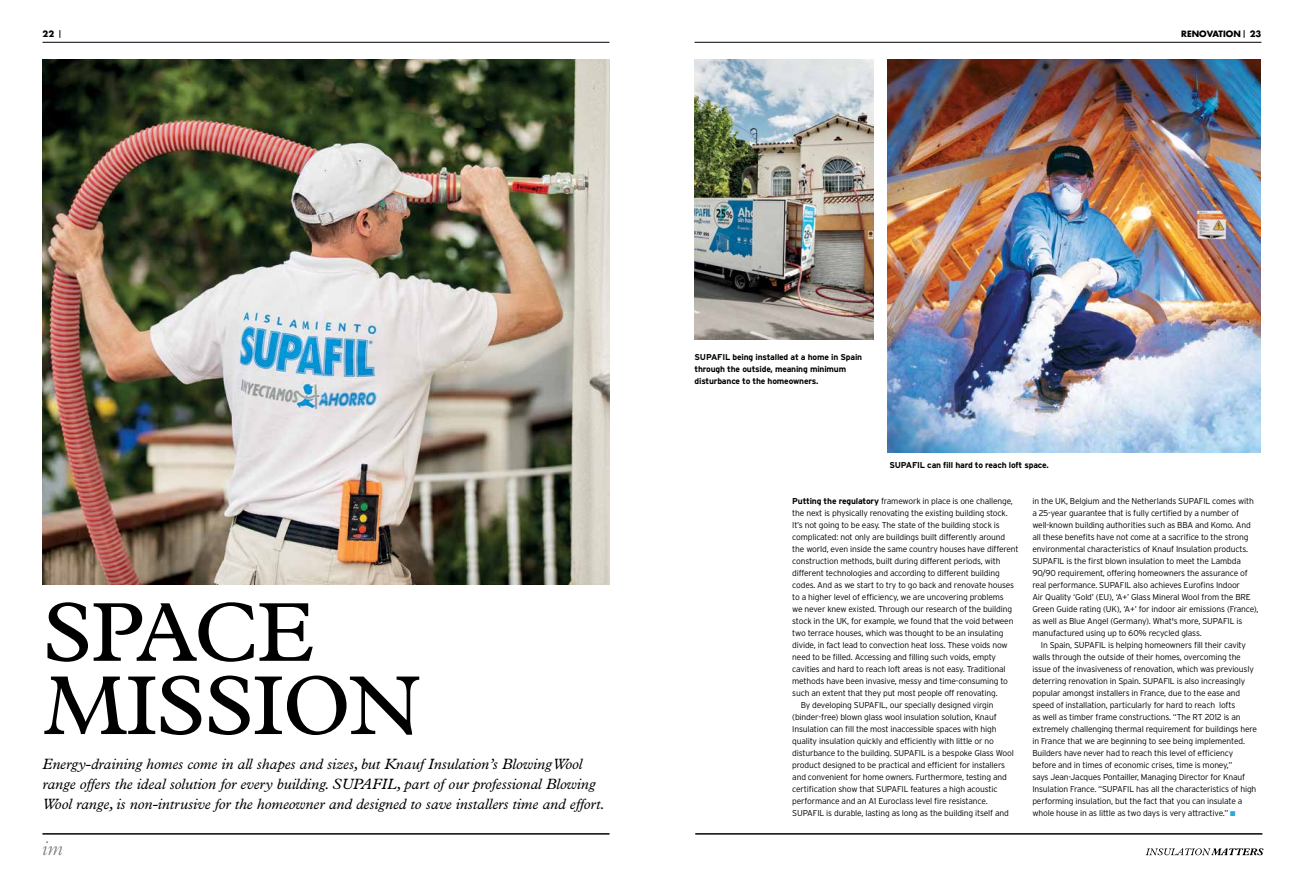
<style>
.page{position:relative;width:1304px;height:879px;background:#fff}
.page>*{position:absolute;margin:0;border:0;box-sizing:border-box;transform-origin:0 0}
.t1{font:84.3px/73.2px "Plantin";letter-spacing:-.02em;color:#000}
.t2{font:italic 15px/20px "Plantin";color:#000}
.t3{font:300 8.5px/12px "Interstate";letter-spacing:-.02em;color:#000}
.t4{font:700 8.5px/12px "Interstate";letter-spacing:-.02em;color:#000}
.t5{font:700 8.5px "Futura";color:#000}
.s1{font-weight:700}
.s2{color:#27aae1}
</style>
<div class="page">
<svg style="left:1146px;top:848px;width:118px;height:7px"></svg>
<svg style="left:43px;top:841px;width:19px;height:14px"></svg>
<hr style="left:694px;top:42px;width:567px;height:1px;background:#000">
<hr style="left:43px;top:42px;width:566px;height:1px;background:#000">
<hr style="left:43px;top:833px;width:566px;height:1px;background:#000">
<hr style="left:695px;top:833px;width:567px;height:1px;background:#000">
<img style="left:694px;top:60px;width:180px;height:280px">
<img style="left:888px;top:60px;width:373px;height:392px">
<img style="left:43px;top:60px;width:566px;height:525px">
<p class="t5" style="left:43px;top:28px;width:13px">22</p>
<p class="t5" style="left:1181px;top:28px;width:82px">RENOVATION 23</p>
<h1 class="t1" style="left:43px;top:595px;width:357px">SPACE<br>MISSION</h1>
<p class="t2" style="left:43px;top:753px;width:564px">Energy-draining homes come in all shapes and sizes, but Knauf Insulation’s Blowing Wool range offers the ideal solution for every building. SUPAFIL, part of our professional Blowing<br>Wool range, is non-intrusive for the homeowner and designed to save installers time and effort.</p>
<p class="t4" style="left:694px;top:351px;width:169px">SUPAFIL being installed at a home in Spain through the outside, meaning minimum disturbance to the homeowners.</p>
<p class="t4" style="left:889px;top:459px;width:161px">SUPAFIL can fill hard to reach loft space.</p>
<p class="t3" style="left:792px;top:495px;width:222px"><span class="s1">Putting the regulatory</span> framework in place is one challenge,</p>
<p class="t3" style="left:792px;top:507px;width:217px">the next is physically renovating the existing building stock.</p>
<p class="t3" style="left:792px;top:519px;width:209px">It’s not going to be easy. The state of the building stock is</p>
<p class="t3" style="left:792px;top:531px;width:214px">complicated: not only are buildings built differently around</p>
<p class="t3" style="left:792px;top:543px;width:228px">the world, even inside the same country houses have different</p>
<p class="t3" style="left:792px;top:555px;width:210px">construction methods, built during different periods, with</p>
<p class="t3" style="left:792px;top:567px;width:209px">different technologies and according to different building</p>
<p class="t3" style="left:792px;top:579px;width:223px">codes. And as we start to try to go back and renovate houses</p>
<p class="t3" style="left:792px;top:591px;width:213px">to a higher level of efficiency, we are uncovering problems</p>
<p class="t3" style="left:792px;top:603px;width:221px">we never knew existed. Through our research of the building</p>
<p class="t3" style="left:792px;top:615px;width:223px">stock in the UK, for example, we found that the void between</p>
<p class="t3" style="left:792px;top:627px;width:213px">two terrace houses, which was thought to be an insulating</p>
<p class="t3" style="left:792px;top:639px;width:217px">divide, in fact lead to convection heat loss. These voids now</p>
<p class="t3" style="left:792px;top:651px;width:205px">need to be filled. Accessing and filling such voids, empty</p>
<p class="t3" style="left:792px;top:663px;width:215px">cavities and hard to reach loft areas is not easy. Traditional</p>
<p class="t3" style="left:792px;top:675px;width:217px">methods have been invasive, messy and time-consuming to</p>
<p class="t3" style="left:792px;top:687px;width:207px">such an extent that they put most people off renovating.</p>
<p class="t3" style="left:801px;top:699px;width:194px">By developing SUPAFIL, our specially designed virgin</p>
<p class="t3" style="left:792px;top:711px;width:206px">(binder-free) blown glass wool insulation solution, Knauf</p>
<p class="t3" style="left:792px;top:723px;width:206px">Insulation can fill the most inaccessible spaces with high</p>
<p class="t3" style="left:792px;top:735px;width:203px">quality insulation quickly and efficiently with little or no</p>
<p class="t3" style="left:792px;top:747px;width:223px">disturbance to the building. SUPAFIL is a bespoke Glass Wool</p>
<p class="t3" style="left:792px;top:759px;width:214px">product designed to be practical and efficient for installers</p>
<p class="t3" style="left:792px;top:771px;width:216px">and convenient for home owners. Furthermore, testing and</p>
<p class="t3" style="left:792px;top:783px;width:207px">certification show that SUPAFIL features a high acoustic</p>
<p class="t3" style="left:792px;top:795px;width:197px">performance and an A1 Euroclass level fire resistance.</p>
<p class="t3" style="left:792px;top:807px;width:218px">SUPAFIL is durable, lasting as long as the building itself and</p>
<p class="t3" style="left:1032px;top:495px;width:228px">in the UK, Belgium and the Netherlands SUPAFIL comes with a 25-year guarantee that is fully certified by a number of well-known building authorities such as BBA and Komo. And all these benefits have not come at a sacrifice to the strong environmental characteristics of Knauf Insulation products.<br>SUPAFIL is the first blown insulation to meet the Lambda 90/90 requirement, offering homeowners the assurance of real performance. SUPAFIL also achieves Eurofins Indoor<br>Air Quality ‘Gold’ (EU), ‘A+’ Glass Mineral Wool from the BRE Green Guide rating (UK), ‘A+’ for indoor air emissions (France), as well as Blue Angel (Germany). What's more, SUPAFIL is manufactured using up to 60% recycled glass.</p>
<p class="t3" style="left:1032px;top:639px;width:226px;text-indent:8px">In Spain, SUPAFIL is helping homeowners fill their cavity walls through the outside of their homes, overcoming the issue of the invasiveness of renovation, which was previously deterring renovation in Spain. SUPAFIL is also increasingly popular amongst installers in France, due to the ease and speed of installation, particularly for hard to reach lofts<br>as well as timber frame constructions. “The RT 2012 is an extremely challenging thermal requirement for buildings here in France that we are beginning to see being implemented.<br>Builders have never had to reach this level of efficiency before and in times of economic crises, time is money,”<br>says Jean-Jacques Pontailler, Managing Director for Knauf Insulation France. “SUPAFIL has all the characteristics of high performing insulation, but the fact that you can insulate a whole house in as little as two days is very attractive.” <span class="s2">■</span></p>
</div>
